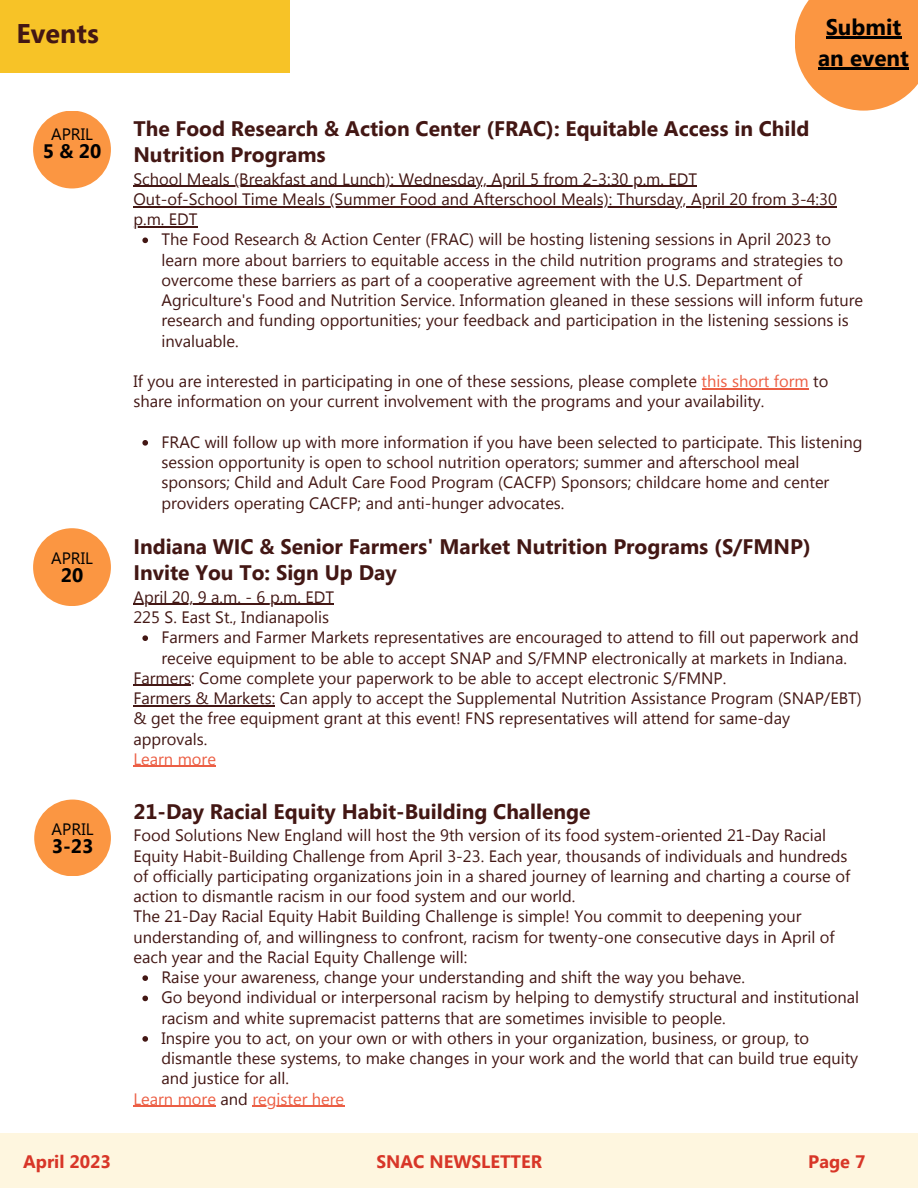
<style>
.page{position:relative;width:918px;height:1188px;background:#fff}
.page>*{position:absolute;margin:0;border:0;box-sizing:border-box;transform-origin:0 0}
.t1{font:700 27px "Segoe UI";color:#431714}
.t2{font:700 22.5px/31.5px "Segoe UI";color:#000;text-align:center}
.t3{font:700 21px/25.8px "Segoe UI";color:#431714}
.t4{font:700 19.5px "Segoe UI";color:#000}
.t5{font:700 18px "Segoe UI";color:#d83628}
.t6{font:16.5px/20.2px "Segoe UI";color:#431714}
.t7{font:16.5px "Segoe UI";color:#ec5e44}
.t8{font:16.5px "Segoe UI";color:#000}
.s1{color:#ec5e44}
.s2{color:#431714}
</style>
<div class="page">
<div style="left:0;top:0;width:290px;height:72px;background:#f7c327"></div>
<div style="left:0;top:1134px;width:918px;height:54px;background:#fef6df"></div>
<div style="left:34px;top:800px;width:77px;height:76px;background:#fb9642;border-radius:50%"></div>
<svg style="left:142px;top:975px;width:6px;height:6px"></svg>
<svg style="left:142px;top:996px;width:6px;height:5px"></svg>
<svg style="left:142px;top:1036px;width:6px;height:6px"></svg>
<hr style="left:133px;top:1106px;width:83px;height:1px;background:#ec5e44">
<hr style="left:258px;top:1106px;width:86px;height:1px;background:#ec5e44">
<div style="left:33px;top:528px;width:78px;height:78px;background:#fb9642;border-radius:50%"></div>
<svg style="left:142px;top:635px;width:6px;height:6px"></svg>
<hr style="left:133px;top:604px;width:201px;height:1px;background:#431714">
<hr style="left:133px;top:685px;width:58px;height:1px;background:#431714">
<hr style="left:133px;top:705px;width:142px;height:1px;background:#431714">
<hr style="left:133px;top:766px;width:83px;height:1px;background:#ec5e44">
<svg style="left:795px;top:0;width:123px;height:111px;background:#faa25a"></svg>
<hr style="left:826px;top:36px;width:75px;height:2px;background:#000">
<hr style="left:818px;top:67px;width:91px;height:3px;background:#000">
<div style="left:33px;top:111px;width:78px;height:77px;background:#fb9642;border-radius:50%"></div>
<svg style="left:142px;top:238px;width:6px;height:5px"></svg>
<svg style="left:142px;top:440px;width:6px;height:6px"></svg>
<hr style="left:133px;top:186px;width:564px;height:1px;background:#431714">
<hr style="left:133px;top:206px;width:704px;height:1px;background:#431714">
<hr style="left:133px;top:226px;width:65px;height:1px;background:#431714">
<hr style="left:702px;top:388px;width:107px;height:1px;background:#ec5e44">
<h1 class="t1" style="left:17px;top:14px;width:84px">Events</h1>
<p class="t8" style="left:51px;top:122px;width:43px">APRIL</p>
<p class="t4" style="left:43px;top:137px;width:60px">5&amp;20</p>
<p class="t8" style="left:51px;top:546px;width:43px">APRIL</p>
<p class="t4" style="left:61px;top:561px;width:24px">20</p>
<p class="t8" style="left:52px;top:817px;width:43px">APRIL</p>
<p class="t4" style="left:52px;top:832px;width:43px">3-23</p>
<h2 class="t2" style="left:818px;top:10px;width:92px">Submit an event</h2>
<p class="t3" style="left:133px;top:115px;width:678px">The Food Research &amp; Action Center (FRAC): Equitable Access in Child<br>Nutrition Programs</p>
<p class="t6" style="left:133px;top:168px;width:705px">School Meals (Breakfast and Lunch): Wednesday, April 5 from 2-3:30 p.m. EDT<br>Out-of-School Time Meals (Summer Food and Afterschool Meals): Thursday, April 20 from 3-4:30 p.m. EDT</p>
<p class="t6" style="left:161px;top:228px;width:703px">The Food Research &amp; Action Center (FRAC) will be hosting listening sessions in April 2023 to learn more about barriers to equitable access in the child nutrition programs and strategies to overcome these barriers as part of a cooperative agreement with the U.S. Department of Agriculture's Food and Nutrition Service. Information gleaned in these sessions will inform future research and funding opportunities; your feedback and participation in the listening sessions is invaluable.</p>
<p class="t6" style="left:133px;top:370px;width:696px">If you are interested in participating in one of these sessions, please complete <span class="s1">this short form</span> to share information on your current involvement with the programs and your availability.</p>
<p class="t6" style="left:161px;top:431px;width:702px">FRAC will follow up with more information if you have been selected to participate. This listening session opportunity is open to school nutrition operators; summer and afterschool meal sponsors; Child and Adult Care Food Program (CACFP) Sponsors; childcare home and center providers operating CACFP; and anti-hunger advocates.</p>
<p class="t3" style="left:133px;top:533px;width:679px">Indiana WIC &amp; Senior Farmers' Market Nutrition Programs (S/FMNP)<br>Invite You To: Sign Up Day</p>
<p class="t6" style="left:133px;top:586px;width:202px">April 20, 9 a.m. - 6 p.m. EDT<br>225 S. East St., Indianapolis</p>
<p class="t6" style="left:161px;top:626px;width:699px">Farmers and Farmer Markets representatives are encouraged to attend to fill out paperwork and receive equipment to be able to accept SNAP and S/FMNP electronically at markets in Indiana.</p>
<p class="t6" style="left:133px;top:667px;width:730px">Farmers: Come complete your paperwork to be able to accept electronic S/FMNP.<br>Farmers &amp; Markets: Can apply to accept the Supplemental Nutrition Assistance Program (SNAP/EBT) &amp; get the free equipment grant at this event! FNS representatives will attend for same-day approvals.</p>
<p class="t7" style="left:133px;top:747px;width:84px">Learn more</p>
<p class="t3" style="left:133px;top:798px;width:459px">21-Day Racial Equity Habit-Building Challenge</p>
<p class="t6" style="left:133px;top:824px;width:718px">Food Solutions New England will host the 9th version of its food system-oriented 21-Day Racial Equity Habit-Building Challenge from April 3-23. Each year, thousands of individuals and hundreds of officially participating organizations join in a shared journey of learning and charting a course of action to dismantle racism in our food system and our world.<br>The 21-Day Racial Equity Habit Building Challenge is simple! You commit to deepening your understanding of, and willingness to confront, racism for twenty-one consecutive days in April of each year and the Racial Equity Challenge will:</p>
<p class="t6" style="left:161px;top:966px;width:699px">Raise your awareness, change your understanding and shift the way you behave.<br>Go beyond individual or interpersonal racism by helping to demystify structural and institutional racism and white supremacist patterns that are sometimes invisible to people.<br>Inspire you to act, on your own or with others in your organization, business, or group, to dismantle these systems, to make changes in your work and the world that can build true equity and justice for all.</p>
<p class="t7" style="left:133px;top:1087px;width:212px">Learn more <span class="s2">and</span> register here</p>
<p class="t5" style="left:23px;top:1148px;width:89px">April 2023</p>
<p class="t5" style="left:377px;top:1148px;width:167px">SNAC NEWSLETTER</p>
<p class="t5" style="left:808px;top:1148px;width:59px">Page 7</p>
</div>
